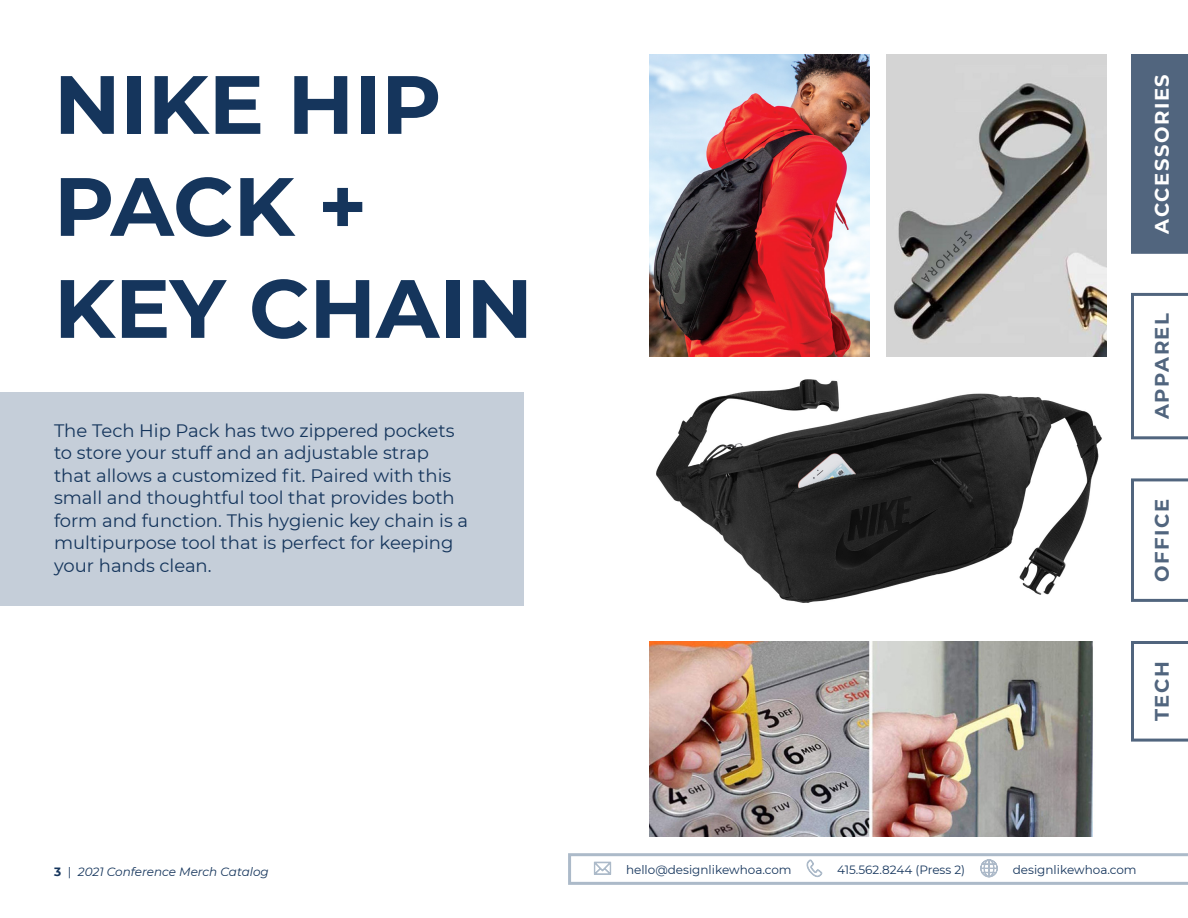
<style>
.page{position:relative;width:1188px;height:918px;background:#fff}
.page>*{position:absolute;margin:0;border:0;box-sizing:border-box;transform-origin:0 0}
.Page_Title{font:700 82.5px/102px "Montserrat";color:#15355c}
.t1{font:700 19.5px "Montserrat";letter-spacing:.08em;color:#51657e}
.t2{font:700 19.5px "Montserrat";letter-spacing:.08em;color:#fff}
.Description{font:18px/22.5px "Montserrat";color:#15355c}
.t3{font:12px "Montserrat";color:#15355c}
.t4{font:italic 12px "Montserrat";color:#15355c}
.s1{font-weight:700;font-style:normal}
.s2{font-style:normal}
</style>
<div class="page">
<div style="left:1131px;top:54px;width:57px;height:200px;background:#51657e"></div>
<svg style="left:1131px;top:478px;width:57px;height:124px"></svg>
<svg style="left:1131px;top:641px;width:57px;height:101px"></svg>
<svg style="left:1131px;top:293px;width:57px;height:146px"></svg>
<svg style="left:568px;top:853px;width:620px;height:32px"></svg>
<div style="left:0;top:392px;width:524px;height:213px;background:#c5ced9"></div>
<img style="left:656px;top:379px;width:446px;height:224px">
<img style="left:649px;top:54px;width:220px;height:303px">
<img style="left:887px;top:54px;width:220px;height:303px">
<img style="left:649px;top:641px;width:444px;height:196px">
<p class="Page_Title" style="left:54px;top:49px;width:389px">NIKE HIP<br>PACK +</p>
<p class="Page_Title" style="left:54px;top:253px;width:480px">KEY CHAIN</p>
<p class="Description" style="left:54px;top:418px;width:416px">The Tech Hip Pack has two zippered pockets to store your stuff and an adjustable strap that allows a customized fit. Paired with this small and thoughtful tool that provides both form and function. This hygienic key chain is a multipurpose tool that is perfect for keeping your hands clean.</p>
<p class="t2" style="left:1148px;top:234px;width:161px;rotate:-90deg">ACCESSORIES</p>
<p class="t1" style="left:1148px;top:419px;width:107px;rotate:-90deg">APPAREL</p>
<p class="t1" style="left:1148px;top:582px;width:84px;rotate:-90deg">OFFICE</p>
<p class="t1" style="left:1148px;top:721px;width:61px;rotate:-90deg">TECH</p>
<p class="t4" style="left:54px;top:863px;width:216px"><span class="s1">3</span> <span class="s2">|</span> 2021 Conference Merch Catalog</p>
<p class="t3" style="left:626px;top:862px;width:167px">hello@designlikewhoa.com</p>
<p class="t3" style="left:837px;top:862px;width:130px">415.562.8244 (Press 2)</p>
<p class="t3" style="left:1013px;top:862px;width:125px">designlikewhoa.com</p>
</div>
